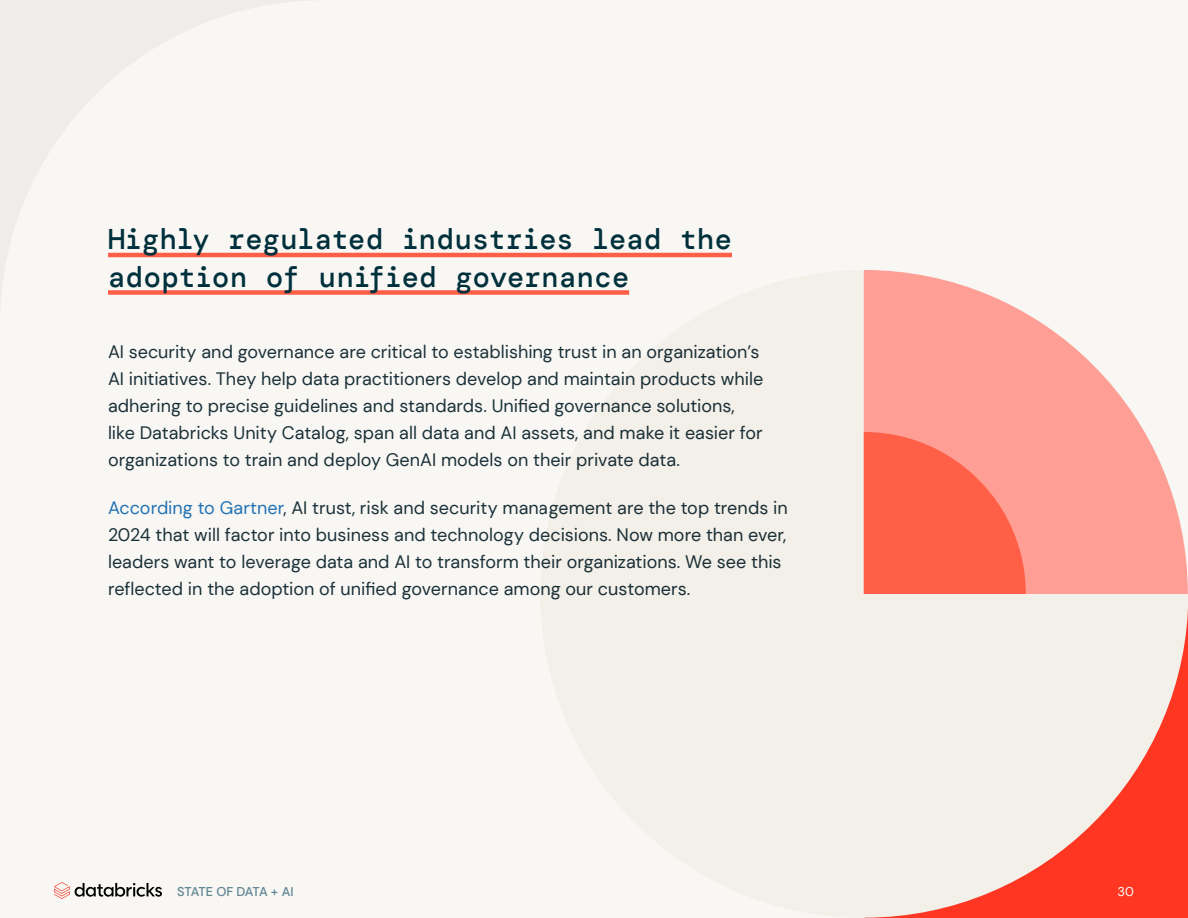
<style>
.page{position:relative;width:1188px;height:918px;background:#f9f7f4}
.page>*{position:absolute;margin:0;border:0;box-sizing:border-box;transform-origin:0 0}
.t1{font:500 28.5px/37.5px "DM Mono";letter-spacing:.005em;color:#00303c}
.Body-navy{font:18px/27px "DM Sans";color:#1b3139}
.t2{font:500 12.75px "DM Sans";letter-spacing:-.05em;color:#618794}
.Caption-grey{font:12.75px "DM Sans";color:#fff}
.s1{color:#2272b4}
</style>
<div class="page">
<svg style="left:54px;top:882px;width:108px;height:17px"></svg>
<hr style="left:108px;top:253px;width:624px;height:4px;background:#ff5f46">
<div style="left:108px;top:290px;width:521px;height:5px;background:#ff5f46"></div>
<div style="left:882px;top:612px;width:306px;height:306px;background:#ff3621"></div>
<svg style="left:0;top:0;width:324px;height:300px"></svg>
<div style="left:540px;top:270px;width:648px;height:648px;background:#f3efe9;border-radius:50%"></div>
<svg style="left:864px;top:270px;width:324px;height:324px;fill:#ff9e94"></svg>
<svg style="left:864px;top:432px;width:162px;height:162px;background:#ff6b55"></svg>
<h2 class="t1" style="left:108px;top:220px;width:625px">Highly regulated industries lead the adoption of unified governance</h2>
<p class="Body-navy" style="left:108px;top:339px;width:657px">AI security and governance are critical to establishing trust in an organization’s AI initiatives. They help data practitioners develop and maintain products while adhering to precise guidelines and standards. Unified governance solutions, like Databricks Unity Catalog, span all data and AI assets, and make it easier for organizations to train and deploy GenAI models on their private data.</p>
<p class="Body-navy" style="left:108px;top:494px;width:681px"><span class="s1">According to Gartner</span>, AI trust, risk and security management are the top trends in 2024 that will factor into business and technology decisions. Now more than ever, leaders want to leverage data and AI to transform their organizations. We see this reflected in the adoption of unified governance among our customers.</p>
<p class="t2" style="left:177px;top:884px;width:118px">STATE OF DATA + AI</p>
<p class="Caption-grey" style="left:1118px;top:884px;width:18px">30</p>
</div>
